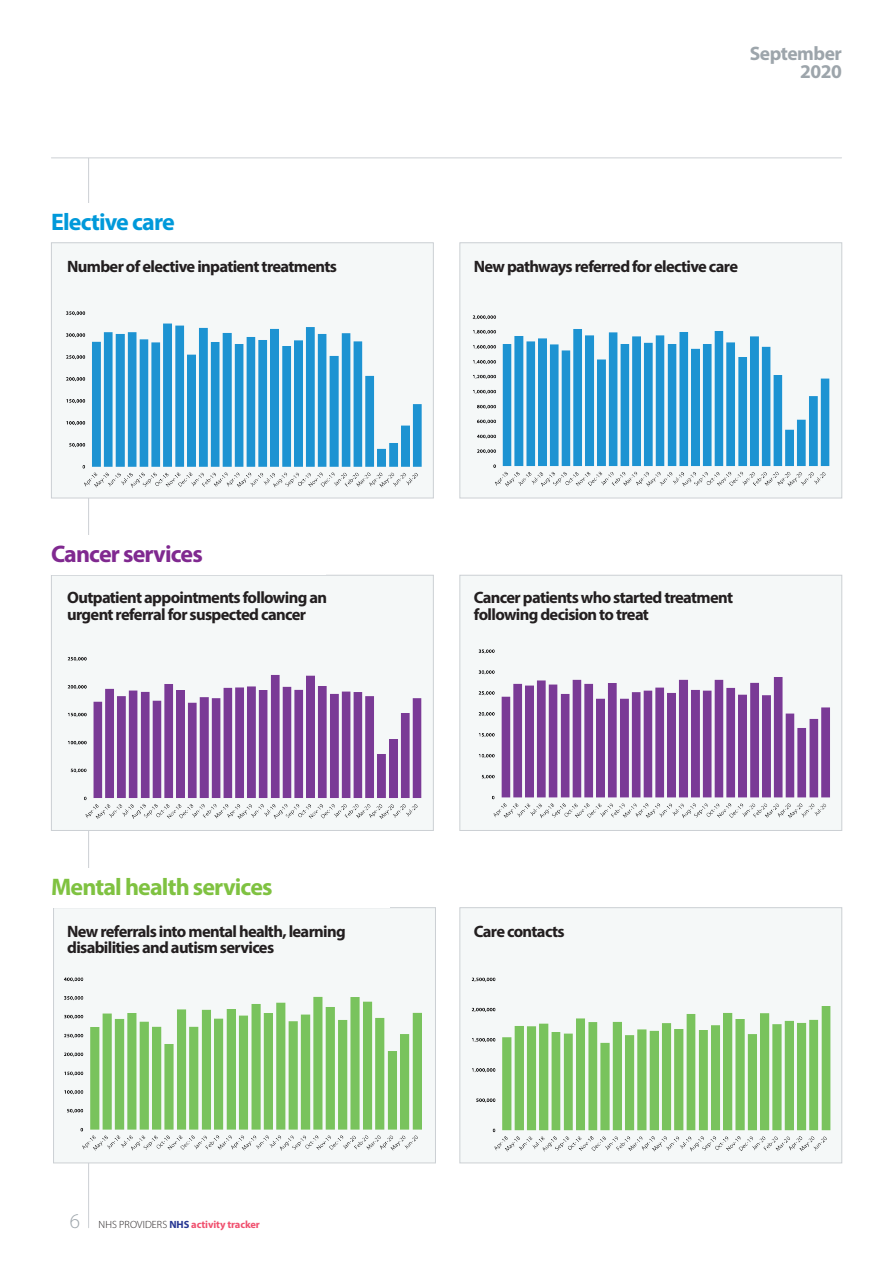
<style>
.page{position:relative;width:893px;height:1263px;background:#fff}
.page>*{position:absolute;margin:0;border:0;box-sizing:border-box;transform-origin:0 0}
.t1{font:700 24px "Myriad Pro";letter-spacing:-.035em;color:#7fc241}
.t2{font:700 24px "Myriad Pro";letter-spacing:-.035em;color:#802990}
.t3{font:700 24px "Myriad Pro";letter-spacing:-.035em;color:#0099da}
.t4{font:700 19.5px/18px "Myriad Pro";letter-spacing:-.025em;color:#9da5ab;text-align:right}
.t5{font:700 16.5px/16.5px "Myriad Pro";letter-spacing:-.04em;color:#231f20}
.t6{font:700 10.5px "Myriad Pro";letter-spacing:-.01em;color:#f0516f}
.s1{font-weight:300;font-size:21px;color:#9da5ab}
.s2{font-weight:300;color:#231f20}
.s3{color:#263692}
</style>
<div class="page">
<hr style="left:51px;top:157px;width:791px;height:1px;background:#ccd0d4">
<hr style="left:88px;top:158px;width:1px;height:1070px;background:#ccd0d4">
<div style="left:460px;top:243px;width:382px;height:255px;background:#f5f8f8"></div>
<img style="left:472px;top:315px;width:358px;height:172px">
<div style="left:459px;top:242px;width:383px;height:256px;border:1px solid #ccd0d4"></div>
<div style="left:51px;top:203px;width:197px;height:39px;background:#fff"></div>
<img style="left:478px;top:649px;width:353px;height:170px">
<div style="left:459px;top:575px;width:383px;height:256px;border:1px solid #ccd0d4"></div>
<img style="left:67px;top:577px;width:355px;height:252px">
<div style="left:51px;top:575px;width:383px;height:256px;border:1px solid #ccd0d4"></div>
<img style="left:471px;top:977px;width:360px;height:175px">
<div style="left:459px;top:907px;width:383px;height:256px;border:1px solid #ccd0d4"></div>
<img style="left:63px;top:909px;width:359px;height:249px">
<div style="left:53px;top:907px;width:383px;height:256px;border:1px solid #ccd0d4"></div>
<div style="left:51px;top:243px;width:382px;height:255px;background:#f5f8f8"></div>
<img style="left:66px;top:311px;width:356px;height:177px">
<div style="left:51px;top:242px;width:383px;height:256px;border:1px solid #ccd0d4"></div>
<p class="t4" style="left:750px;top:44px;width:94px">September<br>2020</p>
<h1 class="t3" style="left:51px;top:206px;width:125px">Elective care</h1>
<p class="t5" style="left:67px;top:257px;width:271px">Number of elective inpatient treatments</p>
<p class="t5" style="left:474px;top:257px;width:266px">New pathways referred for elective care</p>
<h1 class="t2" style="left:51px;top:538px;width:153px">Cancer services</h1>
<p class="t5" style="left:67px;top:589px;width:261px">Outpatient appointments following an urgent referral for suspected cancer</p>
<p class="t5" style="left:474px;top:589px;width:261px">Cancer patients who started treatment following decision to treat</p>
<h1 class="t1" style="left:51px;top:871px;width:223px">Mental health services</h1>
<p class="t5" style="left:67px;top:922px;width:280px">New referrals into mental health, learning disabilities and autism services</p>
<p class="t5" style="left:474px;top:922px;width:92px">Care contacts</p>
<p class="t6" style="left:70px;top:1217px;width:192px"><span class="s1">6</span> <span class="s2">NHS PROVIDERS</span> <span class="s3">NHS</span> activity tracker</p>
</div>
